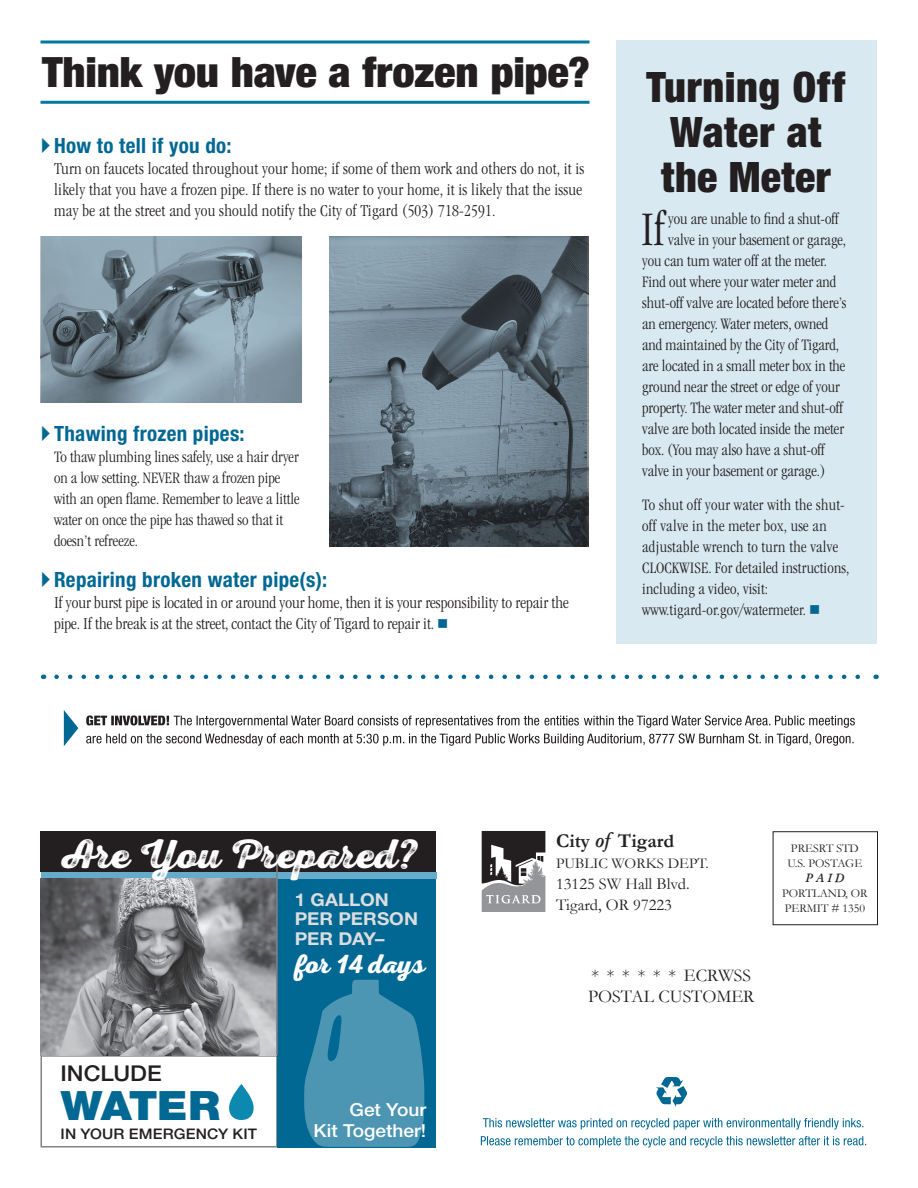
<style>
.page{position:relative;width:918px;height:1188px;background:#fff}
.page>*{position:absolute;margin:0;border:0;box-sizing:border-box;transform-origin:0 0}
.t1{font:300 condensed 49.8px "ITC Garamond Std";color:#231f20}
.t2{font:900 condensed 42px/45px "Helvetica Neue LT Std";letter-spacing:.01em;color:#231f20;text-align:center}
.t3{font:900 condensed 41.85px "Helvetica Neue LT Std";letter-spacing:-.005em;color:#231f20;scale:1.07 1}
.t4{font:41.7px "Nexa Rust Script B 02";color:#fff}
.t5{font:900 40.5px "Helvetica Neue LT Std";letter-spacing:-.02em;color:#006893;scale:1.07 1}
.t6{font:27.15px "Nexa Rust Script B 00";color:#fff}
.t7{font:500 21.75px "Helvetica Neue LT Std";color:#231f20;scale:1.07 1}
.t8{font:700 condensed 21px "Helvetica Neue";letter-spacing:.015em;color:#006893}
.t9{font:700 19.5px "Garamond";color:#231f20}
.t10{font:18px/21px "Garamond";color:#231f20}
.t11{font:500 18px/21.9px "Helvetica Neue LT Std";color:#fff;text-align:right;scale:1.07 1}
.t12{font:700 17.7px/19.6px "Helvetica Neue LT Std";color:#dcdddf;scale:1.07 1}
.t13{font:300 condensed 17.25px/21px "ITC Garamond Std";letter-spacing:.015em;color:#231f20}
.t14{font:300 condensed 16.5px/21px "ITC Garamond Std";color:#231f20}
.t15{font:16.5px/21px "Garamond";color:#231f20}
.t16{font:15px "Garamond";color:#231f20}
.t17{font:500 14.55px "Helvetica Neue LT Std";letter-spacing:.01em;color:#231f20;scale:1.07 1}
.t18{font:12px/15px "Garamond";color:#231f20}
.t19{font:italic 600 12px "Garamond";color:#231f20}
.s1{color:#006893}
.s2{font-weight:600;font-style:italic}
</style>
<div class="page">
<div style="left:40px;top:1055px;width:238px;height:93px;border:2px solid #808285"></div>
<div style="left:278px;top:878px;width:158px;height:270px;background:#006893"></div>
<img style="left:656px;top:1077px;width:30px;height:30px">
<svg style="left:481px;top:1136px;width:385px;height:12px"></svg>
<svg style="left:483px;top:1118px;width:380px;height:12px"></svg>
<div style="left:616px;top:40px;width:262px;height:604px;background:#d8e9f1"></div>
<svg style="left:64px;top:710px;width:14px;height:36px"></svg>
<svg style="left:86px;top:715px;width:769px;height:31px"></svg>
<svg style="left:57px;top:675px;width:803px;height:4px"></svg>
<div style="left:41px;top:831px;width:395px;height:41px;background:#231f20"></div>
<svg style="left:304px;top:979px;width:120px;height:168px"></svg>
<svg style="left:229px;top:1084px;width:25px;height:36px"></svg>
<div style="left:41px;top:872px;width:395px;height:6px;background:#67abca"></div>
<svg style="left:41px;top:236px;width:261px;height:167px;background:#7b8f9a"></svg>
<svg style="left:330px;top:236px;width:257px;height:310px;background:#657681"></svg>
<img style="left:41px;top:878px;width:235px;height:177px">
<hr style="left:276px;top:854px;width:2px;height:201px;background:#808285">
<svg style="left:482px;top:831px;width:63px;height:81px;background:#777677"></svg>
<div style="left:773px;top:831px;width:105px;height:94px;border:1px solid #231f20"></div>
<hr style="left:40px;top:101px;width:550px;height:3px;background:#0078a0">
<svg style="left:40px;top:40px;width:550px;height:4px;background:#3f99b7"></svg>
<h3 class="t3" style="left:42px;top:46px;width:514px">Think you have a frozen pipe?</h3>
<p class="t8" style="left:54px;top:133px;width:179px">How to tell if you do:</p>
<p class="t13" style="left:54px;top:158px;width:532px">Turn on faucets located throughout your home; if some of them work and others do not, it is likely that you have a frozen pipe. If there is no water to your home, it is likely that the issue may be at the street and you should notify the City of Tigard (503) 718-2591.</p>
<p class="t8" style="left:54px;top:421px;width:192px">Thawing frozen pipes:</p>
<p class="t14" style="left:54px;top:447px;width:247px">To thaw plumbing lines safely, use a hair dryer on a low setting. NEVER thaw a frozen pipe with an open flame. Remember to leave a little water on once the pipe has thawed so that it doesn’t refreeze.</p>
<p class="t8" style="left:54px;top:567px;width:275px">Repairing broken water pipe(s):</p>
<p class="t13" style="left:54px;top:592px;width:516px">If your burst pipe is located in or around your home, then it is your responsibility to repair the pipe. If the break is at the street, contact the City of Tigard to repair it. <span class="s1">■</span></p>
<h2 class="t2" style="left:646px;top:64px;width:200px">Turning Off<br>Water at the Meter</h2>
<h1 class="t1" style="left:640px;top:202px;width:26px">If</h1>
<p class="t14" style="left:668px;top:208px;width:172px">you are unable to find a shut-off</p>
<p class="t14" style="left:668px;top:229px;width:179px">valve in your basement or garage,</p>
<p class="t14" style="left:642px;top:250px;width:186px">you can turn water off at the meter.</p>
<p class="t14" style="left:642px;top:271px;width:196px">Find out where your water meter and</p>
<p class="t14" style="left:642px;top:292px;width:206px">shut-off valve are located before there’s</p>
<p class="t14" style="left:642px;top:313px;width:188px">an emergency. Water meters, owned</p>
<p class="t14" style="left:642px;top:334px;width:198px">and maintained by the City of Tigard,</p>
<p class="t14" style="left:642px;top:355px;width:205px">are located in a small meter box in the</p>
<p class="t14" style="left:642px;top:376px;width:199px">ground near the street or edge of your</p>
<p class="t14" style="left:642px;top:397px;width:203px">property. The water meter and shut-off</p>
<p class="t14" style="left:642px;top:418px;width:203px">valve are both located inside the meter</p>
<p class="t14" style="left:642px;top:439px;width:184px">box. (You may also have a shut-off</p>
<p class="t14" style="left:642px;top:460px;width:185px">valve in your basement or garage.)</p>
<p class="t14" style="left:642px;top:495px;width:209px">To shut off your water with the shut&shy;off valve in the meter box, use an adjustable wrench to turn the valve CLOCKWISE. For detailed instructions, including a video, visit: www.tigard-or.gov/watermeter. <span class="s1">■</span></p>
<h3 class="t4" style="left:57px;top:830px;width:364px">Are You Prepared?</h3>
<h3 class="t7" style="left:61px;top:1060px;width:96px">INCLUDE</h3>
<h3 class="t5" style="left:61px;top:1081px;width:151px">WATER</h3>
<p class="t17" style="left:61px;top:1126px;width:185px">IN YOUR EMERGENCY KIT</p>
<p class="t12" style="left:295px;top:889px;width:117px">1 GALLON<br>PER PERSON<br>PER DAY–</p>
<h3 class="t6" style="left:295px;top:948px;width:131px">for 14 days</h3>
<p class="t11" style="left:314px;top:1098px;width:107px">Get Your<br>Kit Together!</p>
<p class="t9" style="left:556px;top:828px;width:120px">City <span class="s2">of</span> Tigard</p>
<p class="t16" style="left:556px;top:853px;width:154px">PUBLIC WORKS DEPT.</p>
<p class="t15" style="left:556px;top:873px;width:135px">13125 SW Hall Blvd.<br>Tigard, OR 97223</p>
<p class="t10" style="left:588px;top:965px;width:168px">* * * * * * ECRWSS<br>POSTAL CUSTOMER</p>
<p class="t18" style="left:788px;top:840px;width:76px">PRESRT STD<br>U.S. POSTAGE</p>
<p class="t19" style="left:806px;top:870px;width:40px">PAID</p>
<p class="t18" style="left:782px;top:885px;width:87px">PORTLAND, OR<br>PERMIT # 1350</p>
</div>
